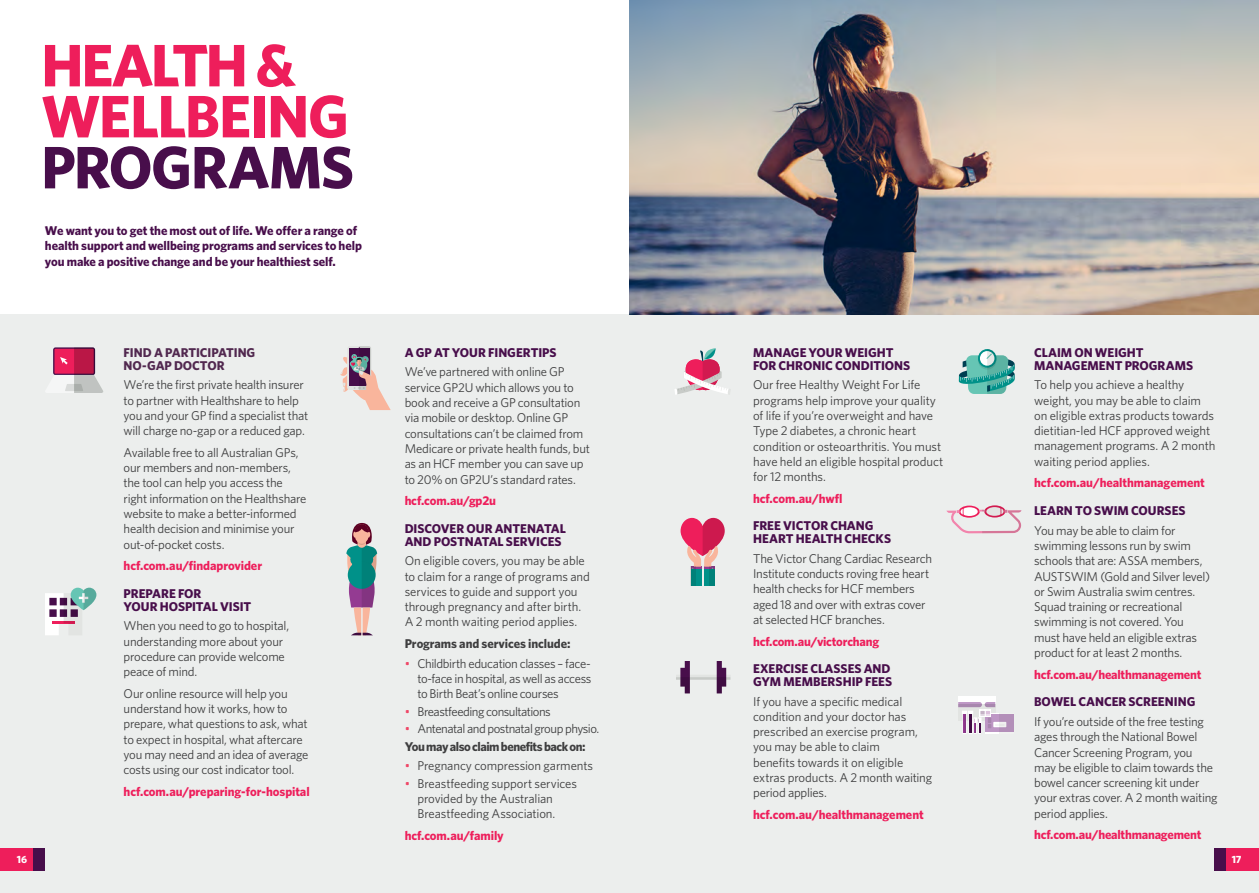
<style>
.page{position:relative;width:1259px;height:893px;background:#fff}
.page>*{position:absolute;margin:0;border:0;box-sizing:border-box;transform-origin:0 0}
.Big_heading{font:700 60px/51px "Whitney";letter-spacing:-.03em;color:#ee1e5b}
.Copy{font:12.75px/15.3px "Whitney";letter-spacing:-.015em;color:#3e3e3f}
.Subhead_level_1{font:700 12.75px/12.8px "Whitney";color:#480e4b}
.Copy-2{font:700 12.75px "Whitney";letter-spacing:-.01em;color:#ee1e5b}
.Copy_Intro{font:700 12.75px/15.3px "Whitney";letter-spacing:-.005em;color:#480e4b}
.Copy-3{font:12.75px "Whitney";letter-spacing:-.04em;color:#3e3e3f}
.Subhead_level_1-2{font:700 12.75px/12.8px "Whitney";letter-spacing:-.005em;color:#51284f}
.Subhead_level_3{font:700 12.75px "Whitney";letter-spacing:-.025em;color:#3e3e3f}
.Subhead_level_3-2{font:700 12.75px "Whitney";letter-spacing:-.005em;color:#3e3e3f}
.t1{font:700 10.5px "Whitney";color:#fff}
.s1{color:#480e4b}
.s2{color:#ef4767}
</style>
<div class="page">
<div style="left:0;top:315px;width:1259px;height:578px;background:#eceeed"></div>
<img style="left:629px;top:0;width:630px;height:315px">
<svg style="left:53px;top:347px;width:50px;height:46px"></svg>
<svg style="left:45px;top:588px;width:51px;height:47px"></svg>
<svg style="left:340px;top:346px;width:51px;height:64px"></svg>
<svg style="left:346px;top:523px;width:31px;height:112px"></svg>
<svg style="left:675px;top:348px;width:55px;height:47px"></svg>
<svg style="left:958px;top:349px;width:56px;height:45px"></svg>
<div style="left:691px;top:570px;width:10px;height:16px;background:#009189"></div>
<div style="left:704px;top:570px;width:10px;height:16px;background:#009189"></div>
<svg style="left:680px;top:518px;width:44px;height:52px"></svg>
<div style="left:691px;top:567px;width:5px;height:19px;background:#008179"></div>
<div style="left:709px;top:567px;width:5px;height:19px;background:#008179"></div>
<svg style="left:676px;top:661px;width:54px;height:32px"></svg>
<svg style="left:946px;top:505px;width:75px;height:28px"></svg>
<div style="left:958px;top:696px;width:37px;height:24px;background:#fff"></div>
<svg style="left:958px;top:702px;width:41px;height:32px"></svg>
<svg style="left:999px;top:714px;width:15px;height:18px"></svg>
<div style="left:1225px;top:848px;width:34px;height:22px;background:#ee1e5b"></div>
<div style="left:1214px;top:848px;width:11px;height:22px;background:#480e4b"></div>
<div style="left:0;top:848px;width:34px;height:22px;background:#ee1e5b"></div>
<div style="left:34px;top:848px;width:11px;height:22px;background:#480e4b"></div>
<p class="Big_heading" style="left:41px;top:39px;width:314px">HEALTH &amp;<br>WELLBEING<br><span class="s1">PROGRAMS</span></p>
<p class="Copy_Intro" style="left:45px;top:223px;width:318px">We want you to get the most out of life. We offer a range of health support and wellbeing programs and services to help you make a positive change and be your healthiest self.</p>
<p class="Subhead_level_1-2" style="left:124px;top:346px;width:133px">FIND A PARTICIPATING<br>NO-GAP DOCTOR</p>
<p class="Copy" style="left:124px;top:377px;width:186px">We’re the first private health insurer to partner with Healthshare to help you and your GP find a specialist that will charge no-gap or a reduced gap.</p>
<p class="Copy" style="left:124px;top:444px;width:184px">Available free to all Australian GPs, our members and non-members, the tool can help you access the right information on the Healthshare website to make a better-informed health decision and minimise your out-of-pocket costs.</p>
<p class="Copy-2" style="left:124px;top:557px;width:140px">hcf.com.au/findaprovider</p>
<p class="Subhead_level_1" style="left:124px;top:587px;width:129px">PREPARE FOR<br>YOUR HOSPITAL VISIT</p>
<p class="Copy" style="left:124px;top:618px;width:167px">When you need to go to hospital, understanding more about your procedure can provide welcome peace of mind.</p>
<p class="Copy" style="left:124px;top:685px;width:186px">Our online resource will help you understand how it works, how to prepare, what questions to ask, what to expect in hospital, what aftercare you may need and an idea of average costs using our cost indicator tool.</p>
<p class="Copy-2" style="left:124px;top:783px;width:187px">hcf.com.au/preparing-for-hospital</p>
<p class="Subhead_level_1" style="left:405px;top:346px;width:153px">A GP AT YOUR FINGERTIPS</p>
<p class="Copy" style="left:405px;top:364px;width:187px">We’ve partnered with online GP service GP2U which allows you to book and receive a GP consultation via mobile or desktop. Online GP consultations can’t be claimed from Medicare or private health funds, but as an HCF member you can save up to 20% on GP2U’s standard rates.</p>
<p class="Copy-2" style="left:405px;top:492px;width:93px">hcf.com.au/gp2u</p>
<p class="Subhead_level_1" style="left:405px;top:522px;width:163px">DISCOVER OUR ANTENATAL<br>AND POSTNATAL SERVICES</p>
<p class="Copy" style="left:405px;top:553px;width:187px">On eligible covers, you may be able to claim for a range of programs and services to guide and support you through pregnancy and after birth.<br>A 2 month waiting period applies.</p>
<p class="Subhead_level_3-2" style="left:405px;top:635px;width:167px">Programs and services include:</p>
<p class="Copy" style="left:417px;top:655px;width:176px;text-align:justify;text-indent:-13px"><span class="s2">•</span> Childbirth education classes – face&shy;to-face in hospital, as well as access to Birth Beat’s online courses</p>
<p class="Copy-3" style="left:405px;top:703px;width:148px"><span class="s2">•</span> Breastfeeding consultations</p>
<p class="Copy-3" style="left:405px;top:720px;width:196px"><span class="s2">•</span> Antenatal and postnatal group physio.</p>
<p class="Subhead_level_3" style="left:405px;top:738px;width:182px">You may also claim benefits back on:</p>
<p class="Copy" style="left:405px;top:758px;width:190px"><span class="s2">•</span> Pregnancy compression garments</p>
<p class="Copy" style="left:417px;top:775px;width:161px;text-indent:-13px"><span class="s2">•</span> Breastfeeding support services provided by the Australian<br>Breastfeeding Association.</p>
<p class="Copy-2" style="left:405px;top:827px;width:100px">hcf.com.au/family</p>
<p class="Subhead_level_1" style="left:753px;top:346px;width:159px">MANAGE YOUR WEIGHT<br>FOR CHRONIC CONDITIONS</p>
<p class="Copy" style="left:753px;top:377px;width:192px">Our free Healthy Weight For Life programs help improve your quality of life if you’re overweight and have<br>Type 2 diabetes, a chronic heart condition or osteoarthritis. You must have held an eligible hospital product for 12 months.</p>
<p class="Copy-2" style="left:753px;top:490px;width:91px">hcf.com.au/hwfl</p>
<p class="Subhead_level_1" style="left:753px;top:519px;width:139px">FREE VICTOR CHANG<br>HEART HEALTH CHECKS</p>
<p class="Copy" style="left:753px;top:550px;width:180px">The Victor Chang Cardiac Research<br>Institute conducts roving free heart health checks for HCF members aged 18 and over with extras cover at selected HCF branches.</p>
<p class="Copy-2" style="left:753px;top:633px;width:128px">hcf.com.au/victorchang</p>
<p class="Subhead_level_1" style="left:753px;top:662px;width:141px">EXERCISE CLASSES AND<br>GYM MEMBERSHIP FEES</p>
<p class="Copy" style="left:753px;top:693px;width:180px">If you have a specific medical condition and your doctor has prescribed an exercise program, you may be able to claim<br>benefits towards it on eligible extras products. A 2 month waiting period applies.</p>
<p class="Copy-2" style="left:753px;top:806px;width:172px">hcf.com.au/healthmanagement</p>
<p class="Subhead_level_1" style="left:1034px;top:346px;width:160px">CLAIM ON WEIGHT<br>MANAGEMENT PROGRAMS</p>
<p class="Copy" style="left:1034px;top:377px;width:183px">To help you achieve a healthy weight, you may be able to claim on eligible extras products towards dietitian-led HCF approved weight management programs. A 2 month waiting period applies.</p>
<p class="Copy-2" style="left:1034px;top:474px;width:172px">hcf.com.au/healthmanagement</p>
<p class="Subhead_level_1" style="left:1034px;top:504px;width:153px">LEARN TO SWIM COURSES</p>
<p class="Copy" style="left:1034px;top:522px;width:178px">You may be able to claim for swimming lessons run by swim schools that are: ASSA members,<br>AUSTSWIM (Gold and Silver level) or Swim Australia swim centres.<br>Squad training or recreational swimming is not covered. You must have held an eligible extras product for at least 2 months.</p>
<p class="Copy-2" style="left:1034px;top:666px;width:169px">hcf.com.au/healthmanagement</p>
<p class="Subhead_level_1" style="left:1034px;top:695px;width:163px">BOWEL CANCER SCREENING</p>
<p class="Copy" style="left:1034px;top:713px;width:185px">If you’re outside of the free testing ages through the National Bowel<br>Cancer Screening Program, you may be eligible to claim towards the bowel cancer screening kit under your extras cover. A 2 month waiting period applies.</p>
<p class="Copy-2" style="left:1034px;top:826px;width:169px">hcf.com.au/healthmanagement</p>
<p class="t1" style="left:17px;top:853px;width:12px">16</p>
<p class="t1" style="left:1231px;top:853px;width:11px">17</p>
</div>
